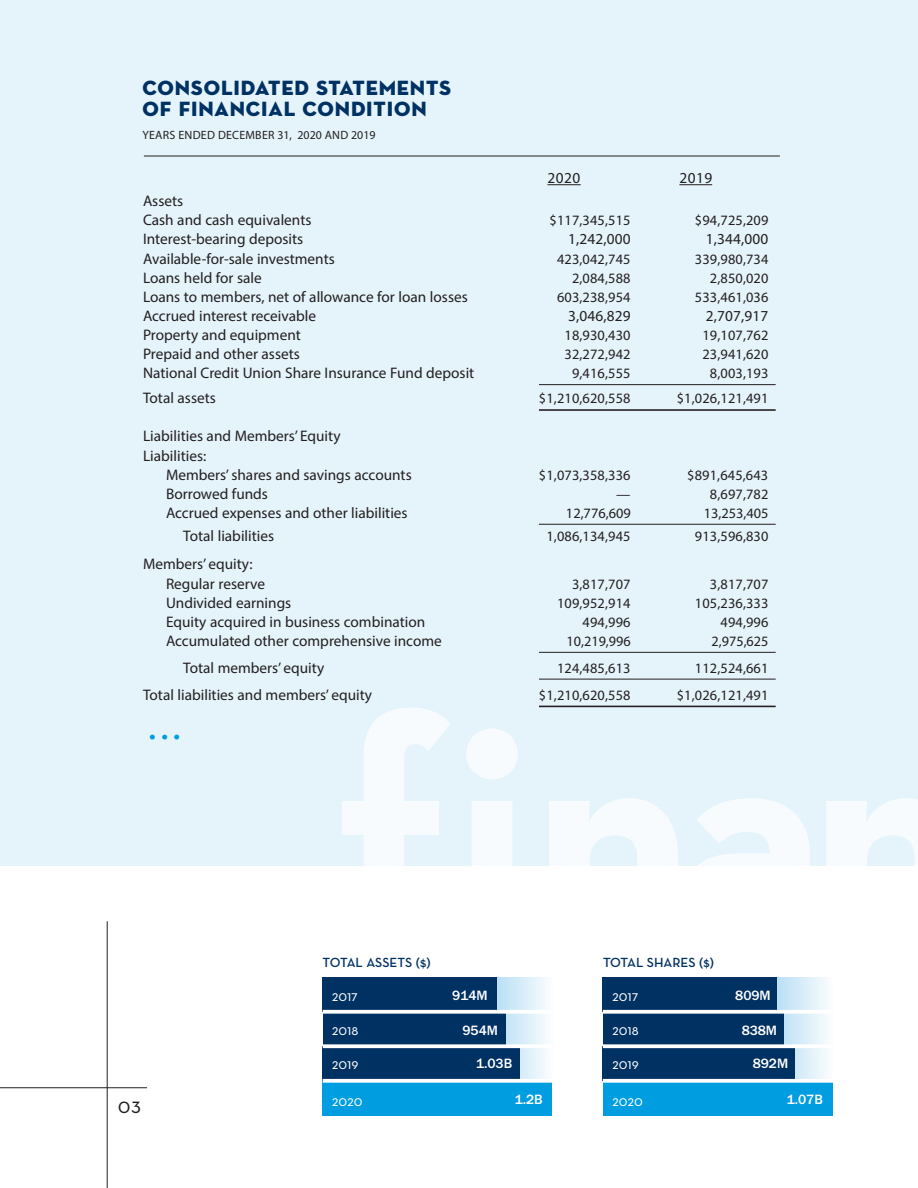
<style>
.page{position:relative;width:918px;height:1188px;background:#fff}
.page>*{position:absolute;margin:0;border:0;box-sizing:border-box;transform-origin:0 0}
.t1{font:28.95px "ITC Franklin Gothic Std";color:#009de0}
.t2{font:22.5px "Neutra Text Book SC";color:#231f20}
.t3{font:21px "Neutra Disp Titling";letter-spacing:.04em;color:#003163}
.t4{font:15.45px "Neutra Text Book SC";color:#fff}
.Chart_text_rule_belo{font:15.3px "Myriad Pro";color:#231f20}
.Chart_space_before_n{font:15.3px "Myriad Pro";color:#231f20}
.Chart_text_rule_belo-2{font:14.4px "Myriad Pro";letter-spacing:.01em;color:#231f20}
.Chart_space_before_n-2{font:14.4px "Myriad Pro";letter-spacing:.01em;color:#231f20}
.t5{font:500 13.95px "ITC Franklin Gothic Std";letter-spacing:-.01em;color:#fff}
.t6{font:600 13.5px "Neutra Text";color:#003163}
.t7{font:12px "Myriad Pro";letter-spacing:.02em;color:#231f20}
</style>
<div class="page">
<div style="left:0;top:0;width:918px;height:865px;background:#e5f3fb"></div>
<hr style="left:547px;top:184px;width:34px;height:1px;background:#231f20">
<hr style="left:679px;top:184px;width:33px;height:1px;background:#231f20">
<hr style="left:539px;top:384px;width:237px;height:1px;background:#231f20">
<hr style="left:539px;top:409px;width:237px;height:2px;background:#231f20">
<hr style="left:539px;top:524px;width:237px;height:1px;background:#231f20">
<hr style="left:539px;top:652px;width:237px;height:1px;background:#231f20">
<hr style="left:539px;top:679px;width:237px;height:1px;background:#231f20">
<hr style="left:539px;top:706px;width:237px;height:1px;background:#231f20">
<hr style="left:144px;top:156px;width:636px;height:1px;background:#231f20">
<svg style="left:497px;top:977px;width:49px;height:102px;background:#d9ecf8"></svg>
<div style="left:323px;top:977px;width:174px;height:35px;background:#003163"></div>
<div style="left:323px;top:1012px;width:182px;height:34px;background:#003163"></div>
<div style="left:323px;top:1046px;width:197px;height:35px;background:#003163"></div>
<div style="left:323px;top:1081px;width:229px;height:34px;background:#009de0"></div>
<svg style="left:323px;top:1079px;width:229px;height:4px"></svg>
<svg style="left:323px;top:1044px;width:223px;height:4px"></svg>
<svg style="left:323px;top:1010px;width:223px;height:4px"></svg>
<svg style="left:777px;top:977px;width:50px;height:102px;background:#daeef9"></svg>
<div style="left:603px;top:977px;width:174px;height:35px;background:#003163"></div>
<div style="left:603px;top:1012px;width:181px;height:34px;background:#003163"></div>
<div style="left:603px;top:1046px;width:192px;height:35px;background:#003163"></div>
<div style="left:603px;top:1081px;width:229px;height:34px;background:#009de0"></div>
<svg style="left:603px;top:1079px;width:230px;height:4px"></svg>
<svg style="left:603px;top:1044px;width:224px;height:4px"></svg>
<svg style="left:603px;top:1010px;width:224px;height:4px"></svg>
<hr style="left:0;top:1087px;width:147px;height:1px;background:#231f20">
<hr style="left:107px;top:921px;width:1px;height:267px;background:#231f20">
<p class="t3" style="left:143px;top:74px;width:310px">CONSOLIDATED STATEMENTS</p>
<p class="t3" style="left:143px;top:95px;width:286px">OF FINANCIAL CONDITION</p>
<p class="t7" style="left:142px;top:128px;width:235px">YEARS ENDED DECEMBER 31, 2020 AND 2019</p>
<p class="Chart_text_rule_belo" style="left:547px;top:169px;width:34px">2020</p>
<p class="Chart_text_rule_belo" style="left:679px;top:169px;width:34px">2019</p>
<p class="Chart_space_before_n" style="left:143px;top:192px;width:42px">Assets</p>
<p class="Chart_space_before_n" style="left:143px;top:211px;width:170px">Cash and cash equivalents</p>
<p class="Chart_space_before_n-2" style="left:550px;top:212px;width:83px">$117,345,515</p>
<p class="Chart_space_before_n-2" style="left:695px;top:212px;width:75px">$94,725,209</p>
<p class="Chart_text_rule_belo" style="left:143px;top:230px;width:162px">Interest-bearing deposits</p>
<p class="Chart_text_rule_belo" style="left:568px;top:230px;width:64px">1,242,000</p>
<p class="Chart_text_rule_belo" style="left:706px;top:230px;width:64px">1,344,000</p>
<p class="Chart_text_rule_belo" style="left:143px;top:249px;width:193px">Available-for-sale investments</p>
<p class="Chart_text_rule_belo-2" style="left:557px;top:250px;width:75px">423,042,745</p>
<p class="Chart_text_rule_belo-2" style="left:695px;top:250px;width:75px">339,980,734</p>
<p class="Chart_text_rule_belo" style="left:143px;top:268px;width:120px">Loans held for sale</p>
<p class="Chart_text_rule_belo-2" style="left:572px;top:269px;width:60px">2,084,588</p>
<p class="Chart_text_rule_belo-2" style="left:710px;top:269px;width:60px">2,850,020</p>
<p class="Chart_text_rule_belo" style="left:143px;top:287px;width:326px">Loans to members, net of allowance for loan losses</p>
<p class="Chart_text_rule_belo-2" style="left:557px;top:288px;width:75px">603,238,954</p>
<p class="Chart_text_rule_belo-2" style="left:695px;top:288px;width:75px">533,461,036</p>
<p class="Chart_text_rule_belo" style="left:143px;top:306px;width:175px">Accrued interest receivable</p>
<p class="Chart_text_rule_belo" style="left:568px;top:306px;width:64px">3,046,829</p>
<p class="Chart_text_rule_belo" style="left:706px;top:306px;width:64px">2,707,917</p>
<p class="Chart_text_rule_belo" style="left:143px;top:325px;width:159px">Property and equipment</p>
<p class="Chart_text_rule_belo-2" style="left:565px;top:326px;width:68px">18,930,430</p>
<p class="Chart_text_rule_belo-2" style="left:702px;top:326px;width:68px">19,107,762</p>
<p class="Chart_text_rule_belo" style="left:143px;top:345px;width:158px">Prepaid and other assets</p>
<p class="Chart_text_rule_belo-2" style="left:565px;top:345px;width:68px">32,272,942</p>
<p class="Chart_text_rule_belo-2" style="left:702px;top:345px;width:68px">23,941,620</p>
<p class="Chart_text_rule_belo" style="left:143px;top:364px;width:333px">National Credit Union Share Insurance Fund deposit</p>
<p class="Chart_text_rule_belo-2" style="left:572px;top:365px;width:60px">9,416,555</p>
<p class="Chart_text_rule_belo-2" style="left:710px;top:365px;width:60px">8,003,193</p>
<p class="Chart_text_rule_belo" style="left:143px;top:389px;width:74px">Total assets</p>
<p class="Chart_text_rule_belo-2" style="left:539px;top:389px;width:93px">$1,210,620,558</p>
<p class="Chart_text_rule_belo-2" style="left:677px;top:389px;width:93px">$1,026,121,491</p>
<p class="Chart_space_before_n" style="left:143px;top:427px;width:199px">Liabilities and Members’ Equity</p>
<p class="Chart_space_before_n" style="left:143px;top:446px;width:65px">Liabilities:</p>
<p class="Chart_text_rule_belo" style="left:166px;top:465px;width:247px">Members’ shares and savings accounts</p>
<p class="Chart_text_rule_belo-2" style="left:539px;top:466px;width:93px">$1,073,358,336</p>
<p class="Chart_text_rule_belo-2" style="left:687px;top:466px;width:83px">$891,645,643</p>
<p class="Chart_text_rule_belo" style="left:166px;top:484px;width:104px">Borrowed funds</p>
<p class="Chart_text_rule_belo-2" style="left:616px;top:485px;width:16px">—</p>
<p class="Chart_text_rule_belo-2" style="left:710px;top:485px;width:60px">8,697,782</p>
<p class="Chart_text_rule_belo" style="left:166px;top:503px;width:243px">Accrued expenses and other liabilities</p>
<p class="Chart_text_rule_belo-2" style="left:566px;top:504px;width:66px">12,776,609</p>
<p class="Chart_text_rule_belo-2" style="left:704px;top:504px;width:66px">13,253,405</p>
<p class="Chart_text_rule_belo" style="left:183px;top:526px;width:92px">Total liabilities</p>
<p class="Chart_text_rule_belo-2" style="left:546px;top:527px;width:86px">1,086,134,945</p>
<p class="Chart_text_rule_belo-2" style="left:695px;top:527px;width:75px">913,596,830</p>
<p class="Chart_text_rule_belo" style="left:143px;top:555px;width:111px">Members’ equity:</p>
<p class="Chart_text_rule_belo" style="left:166px;top:574px;width:101px">Regular reserve</p>
<p class="Chart_text_rule_belo-2" style="left:572px;top:575px;width:60px">3,817,707</p>
<p class="Chart_text_rule_belo-2" style="left:710px;top:575px;width:60px">3,817,707</p>
<p class="Chart_text_rule_belo" style="left:166px;top:593px;width:127px">Undivided earnings</p>
<p class="Chart_text_rule_belo-2" style="left:557px;top:594px;width:75px">109,952,914</p>
<p class="Chart_text_rule_belo-2" style="left:695px;top:594px;width:75px">105,236,333</p>
<p class="Chart_text_rule_belo" style="left:166px;top:612px;width:261px">Equity acquired in business combination</p>
<p class="Chart_text_rule_belo-2" style="left:583px;top:613px;width:49px">494,996</p>
<p class="Chart_text_rule_belo-2" style="left:721px;top:613px;width:49px">494,996</p>
<p class="Chart_text_rule_belo" style="left:166px;top:631px;width:277px">Accumulated other comprehensive income</p>
<p class="Chart_text_rule_belo-2" style="left:567px;top:632px;width:66px">10,219,996</p>
<p class="Chart_text_rule_belo-2" style="left:712px;top:632px;width:58px">2,975,625</p>
<p class="Chart_text_rule_belo" style="left:183px;top:658px;width:143px">Total members’ equity</p>
<p class="Chart_text_rule_belo-2" style="left:557px;top:659px;width:75px">124,485,613</p>
<p class="Chart_text_rule_belo-2" style="left:695px;top:659px;width:75px">112,524,661</p>
<p class="Chart_text_rule_belo" style="left:143px;top:685px;width:231px">Total liabilities and members’ equity</p>
<p class="Chart_text_rule_belo-2" style="left:539px;top:686px;width:93px">$1,210,620,558</p>
<p class="Chart_text_rule_belo-2" style="left:677px;top:686px;width:93px">$1,026,121,491</p>
<p class="t1" style="left:144px;top:721px;width:43px">•••</p>
<p class="t2" style="left:118px;top:1092px;width:25px">03</p>
<p class="t6" style="left:323px;top:954px;width:110px">TOTAL ASSETS ($)</p>
<p class="t6" style="left:603px;top:954px;width:112px">TOTAL SHARES ($)</p>
<p class="t4" style="left:332px;top:986px;width:28px">2017</p>
<p class="t5" style="left:452px;top:987px;width:37px">914M</p>
<p class="t4" style="left:612px;top:986px;width:28px">2017</p>
<p class="t5" style="left:735px;top:987px;width:37px">809M</p>
<p class="t4" style="left:332px;top:1020px;width:28px">2018</p>
<p class="t5" style="left:463px;top:1022px;width:37px">954M</p>
<p class="t4" style="left:612px;top:1020px;width:28px">2018</p>
<p class="t5" style="left:742px;top:1022px;width:37px">838M</p>
<p class="t4" style="left:332px;top:1055px;width:28px">2019</p>
<p class="t5" style="left:476px;top:1056px;width:38px">1.03B</p>
<p class="t4" style="left:612px;top:1055px;width:28px">2019</p>
<p class="t5" style="left:753px;top:1056px;width:37px">892M</p>
<p class="t4" style="left:332px;top:1091px;width:32px">2020</p>
<p class="t5" style="left:515px;top:1092px;width:29px">1.2B</p>
<p class="t4" style="left:612px;top:1091px;width:32px">2020</p>
<p class="t5" style="left:787px;top:1092px;width:38px">1.07B</p>
</div>
